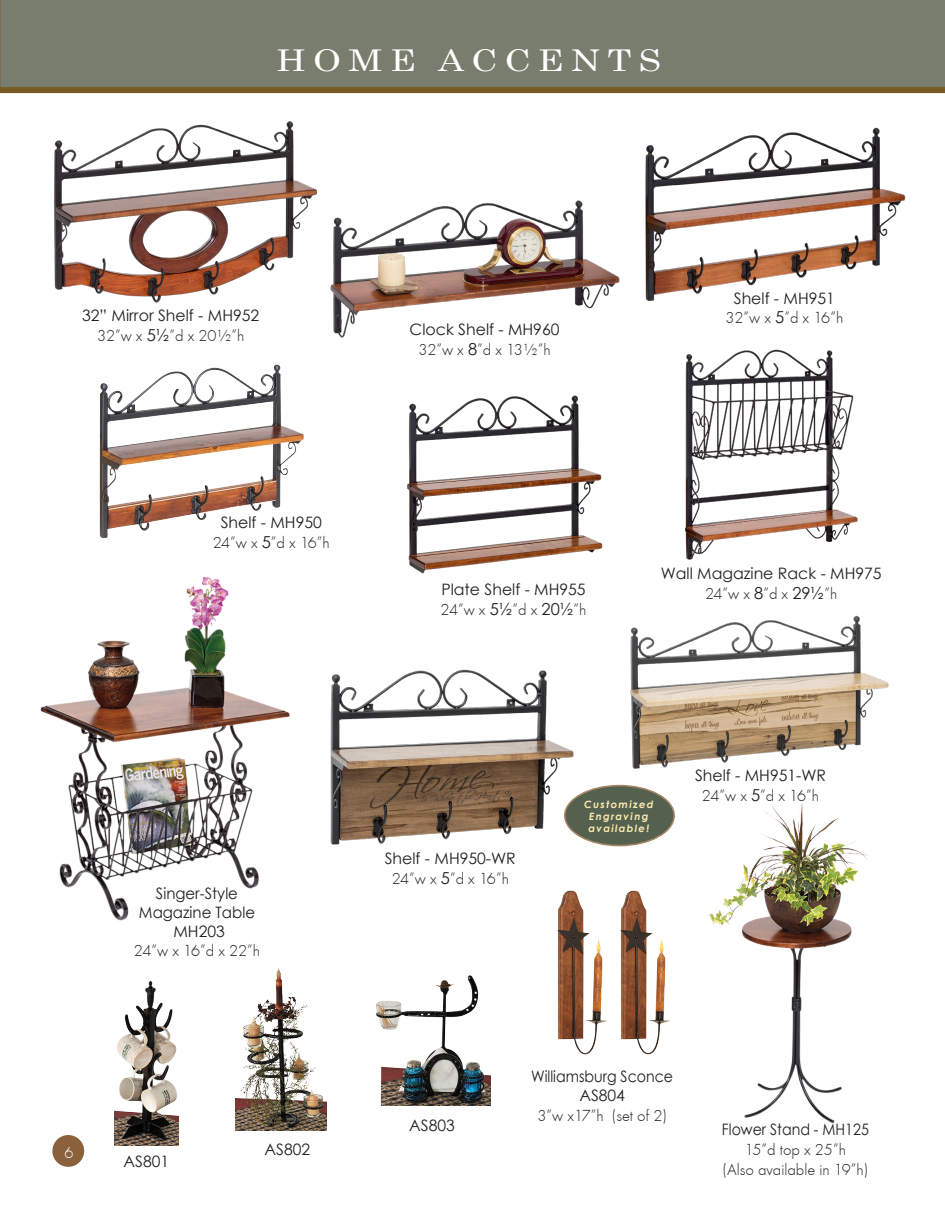
<style>
.page{position:relative;width:945px;height:1215px;background:#fff}
.page>*{position:absolute;margin:0;border:0;box-sizing:border-box;transform-origin:0 0}
.t1{font:30px "Century";letter-spacing:.2em;color:#fff;scale:1.2 1}
.t2{font:16.5px "Futura T Light";color:#231f20}
.t3{font:16.5px "Futura T Light";color:#fff}
.t4{font:15.75px "Century Gothic";color:#231f20}
.t5{font:15.75px "Century Gothic";color:#231f20;scale:.9 1}
.t6{font:15.75px "Century Gothic";color:#231f20;scale:.95 1}
.t7{font:italic 700 10.05px "Century Gothic";letter-spacing:.13em;color:#ffebb0}
.s1{font-family:"Century Gothic"}
</style>
<div class="page">
<svg style="left:0;top:0;width:945px;height:93px;background:#777a68"></svg>
<div style="left:52px;top:1135px;width:32px;height:32px;background:#8a613b;border-radius:50%"></div>
<img style="left:41px;top:577px;width:249px;height:344px">
<img style="left:709px;top:803px;width:158px;height:320px">
<img style="left:114px;top:981px;width:65px;height:165px">
<img style="left:235px;top:968px;width:91px;height:163px">
<img style="left:376px;top:975px;width:115px;height:130px">
<img style="left:557px;top:890px;width:51px;height:165px">
<img style="left:620px;top:890px;width:51px;height:165px">
<img style="left:54px;top:121px;width:263px;height:182px">
<img style="left:330px;top:200px;width:289px;height:138px">
<img style="left:407px;top:396px;width:195px;height:178px">
<img style="left:330px;top:669px;width:244px;height:176px">
<img style="left:685px;top:349px;width:173px;height:211px">
<img style="left:630px;top:615px;width:259px;height:154px">
<div style="left:565px;top:786px;width:109px;height:60px;background:#54614f;border-radius:50%"></div>
<div style="left:564px;top:785px;width:111px;height:61px;border:2px solid #a68563;border-radius:50%"></div>
<img style="left:99px;top:365px;width:205px;height:173px">
<img style="left:645px;top:127px;width:260px;height:174px">
<p class="t1" style="left:276px;top:35px;width:322px">HOME ACCENTS</p>
<p class="t4" style="left:82px;top:304px;width:179px">32” Mirror Shelf - MH952</p>
<p class="t2" style="left:97px;top:326px;width:149px">32”w x <span class="s1">5½</span>”d x 20½”h</p>
<p class="t4" style="left:410px;top:319px;width:151px">Clock Shelf - MH960</p>
<p class="t2" style="left:418px;top:340px;width:134px">32”w x <span class="s1">8</span>”d x 13½”h</p>
<p class="t4" style="left:734px;top:287px;width:103px">Shelf - MH951</p>
<p class="t2" style="left:726px;top:309px;width:119px">32”w x <span class="s1">5</span>”d x 16”h</p>
<p class="t4" style="left:221px;top:511px;width:103px">Shelf - MH950</p>
<p class="t2" style="left:213px;top:533px;width:119px">24”w x <span class="s1">5</span>”d x 16”h</p>
<p class="t4" style="left:441px;top:578px;width:146px">Plate Shelf - MH955</p>
<p class="t2" style="left:441px;top:600px;width:147px">24”w x <span class="s1">5½</span>”d x <span class="s1">20½</span>”h</p>
<p class="t4" style="left:661px;top:562px;width:222px">Wall Magazine Rack - MH975</p>
<p class="t2" style="left:705px;top:584px;width:134px">24”w x <span class="s1">8</span>”d x <span class="s1">29½</span>”h</p>
<p class="t6" style="left:156px;top:882px;width:88px">Singer-Style</p>
<p class="t6" style="left:139px;top:901px;width:124px">Magazine Table</p>
<p class="t4" style="left:173px;top:920px;width:53px">MH203</p>
<p class="t2" style="left:134px;top:942px;width:128px">24”w x 16”d x 22”h</p>
<p class="t3" style="left:64px;top:1143px;width:11px">6</p>
<p class="t4" style="left:124px;top:1150px;width:47px">AS801</p>
<p class="t4" style="left:265px;top:1138px;width:47px">AS802</p>
<p class="t4" style="left:385px;top:848px;width:133px">Shelf - MH950-WR</p>
<p class="t2" style="left:392px;top:869px;width:119px">24”w x <span class="s1">5</span>”d x 16”h</p>
<p class="t7" style="left:584px;top:797px;width:71px">Customized</p>
<p class="t7" style="left:589px;top:809px;width:61px">Engraving</p>
<p class="t7" style="left:588px;top:821px;width:62px">available!</p>
<p class="t4" style="left:695px;top:764px;width:133px">Shelf - MH951-WR</p>
<p class="t2" style="left:702px;top:786px;width:119px">24”w x <span class="s1">5</span>”d x 16”h</p>
<p class="t4" style="left:409px;top:1114px;width:47px">AS803</p>
<p class="t5" style="left:531px;top:1065px;width:159px">Williamsburg Sconce</p>
<p class="t4" style="left:579px;top:1084px;width:47px">AS804</p>
<p class="t2" style="left:538px;top:1106px;width:131px">3”w x17”h (set of 2)</p>
<p class="t5" style="left:722px;top:1119px;width:165px">Flower Stand - MH125</p>
<p class="t2" style="left:745px;top:1140px;width:103px">15”d top x 25”h</p>
<p class="t2" style="left:723px;top:1160px;width:147px">(Also available in 19”h)</p>
</div>
